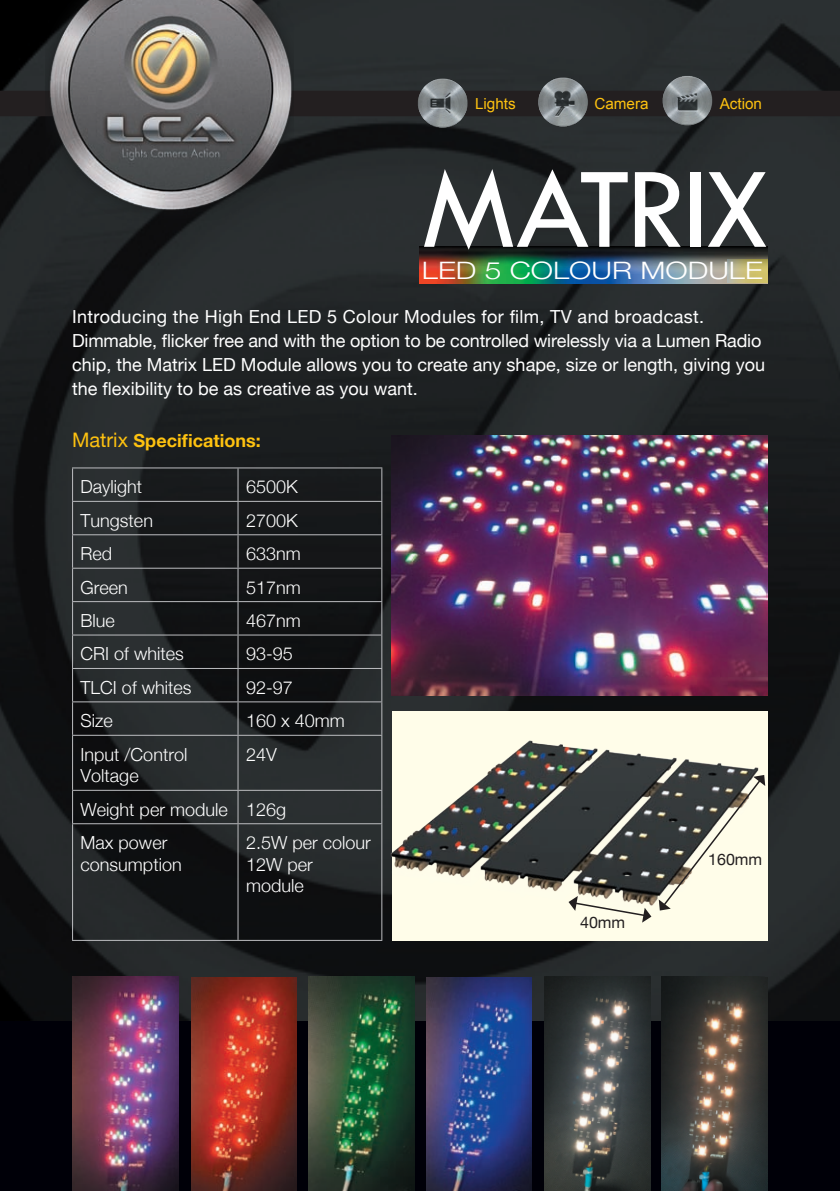
<style>
.page{position:relative;width:840px;height:1191px;background:#fff}
.page>*{position:absolute;margin:0;border:0;box-sizing:border-box;transform-origin:0 0}
.t1{font:500 120px "Tw Cen";letter-spacing:-.05em;color:#fff}
.t2{font:300 24px "Helvetica Neue";color:#fff;scale:1.25 1}
.t3{font:18px/24px "Helvetica Neue";color:#fff}
.t4{font:300 18px/21.6px "Helvetica Neue";color:#fff}
.t5{font:700 18px "Helvetica Neue";color:#fec210}
.t6{font:16px "Helvetica Neue";color:#231f20}
.t7{font:15.2px "Arial";color:#fec210}
.s1{font-weight:400;font-size:20px}
</style>
<div class="page">
<div style="left:0;top:0;width:839px;height:1191px;background:#000008"></div>
<img style="left:0;top:0;width:839px;height:1021px">
<div style="left:0;top:91px;width:839px;height:25px;background:#231f20"></div>
<img style="left:46px;top:0;width:248px;height:220px">
<img style="left:417px;top:78px;width:50px;height:50px;border-radius:50%">
<img style="left:537px;top:77px;width:51px;height:50px;border-radius:50%">
<img style="left:661px;top:75px;width:51px;height:51px;border-radius:50%">
<hr style="left:72px;top:467px;width:166px;height:1px;background:#bcbdc0">
<hr style="left:72px;top:468px;width:1px;height:33px;background:#bcbdc0">
<hr style="left:238px;top:467px;width:144px;height:1px;background:#bcbdc0">
<hr style="left:237px;top:468px;width:1px;height:33px;background:#bcbdc0">
<hr style="left:381px;top:468px;width:1px;height:33px;background:#bcbdc0">
<hr style="left:72px;top:501px;width:166px;height:1px;background:#bcbdc0">
<hr style="left:72px;top:502px;width:1px;height:32px;background:#bcbdc0">
<hr style="left:238px;top:501px;width:144px;height:1px;background:#bcbdc0">
<hr style="left:237px;top:502px;width:1px;height:32px;background:#bcbdc0">
<hr style="left:381px;top:502px;width:1px;height:32px;background:#bcbdc0">
<hr style="left:72px;top:534px;width:166px;height:1px;background:#bcbdc0">
<hr style="left:72px;top:535px;width:1px;height:32px;background:#bcbdc0">
<hr style="left:238px;top:534px;width:144px;height:1px;background:#bcbdc0">
<hr style="left:237px;top:535px;width:1px;height:32px;background:#bcbdc0">
<hr style="left:381px;top:535px;width:1px;height:32px;background:#bcbdc0">
<hr style="left:72px;top:567px;width:166px;height:1px;background:#bcbdc0">
<hr style="left:72px;top:568px;width:1px;height:33px;background:#bcbdc0">
<hr style="left:238px;top:567px;width:144px;height:1px;background:#bcbdc0">
<hr style="left:237px;top:568px;width:1px;height:33px;background:#bcbdc0">
<hr style="left:381px;top:568px;width:1px;height:33px;background:#bcbdc0">
<hr style="left:72px;top:601px;width:166px;height:1px;background:#bcbdc0">
<hr style="left:72px;top:602px;width:1px;height:32px;background:#bcbdc0">
<hr style="left:238px;top:601px;width:144px;height:1px;background:#bcbdc0">
<hr style="left:237px;top:602px;width:1px;height:32px;background:#bcbdc0">
<hr style="left:381px;top:602px;width:1px;height:32px;background:#bcbdc0">
<hr style="left:72px;top:634px;width:166px;height:1px;background:#bcbdc0">
<hr style="left:72px;top:635px;width:1px;height:33px;background:#bcbdc0">
<hr style="left:238px;top:634px;width:144px;height:1px;background:#bcbdc0">
<hr style="left:237px;top:635px;width:1px;height:33px;background:#bcbdc0">
<hr style="left:381px;top:635px;width:1px;height:33px;background:#bcbdc0">
<hr style="left:72px;top:668px;width:166px;height:1px;background:#bcbdc0">
<hr style="left:72px;top:669px;width:1px;height:32px;background:#bcbdc0">
<hr style="left:238px;top:668px;width:144px;height:1px;background:#bcbdc0">
<hr style="left:237px;top:669px;width:1px;height:32px;background:#bcbdc0">
<hr style="left:381px;top:669px;width:1px;height:32px;background:#bcbdc0">
<hr style="left:72px;top:701px;width:166px;height:1px;background:#bcbdc0">
<hr style="left:72px;top:702px;width:1px;height:33px;background:#bcbdc0">
<hr style="left:238px;top:701px;width:144px;height:1px;background:#bcbdc0">
<hr style="left:237px;top:702px;width:1px;height:33px;background:#bcbdc0">
<hr style="left:381px;top:702px;width:1px;height:33px;background:#bcbdc0">
<hr style="left:72px;top:735px;width:166px;height:1px;background:#bcbdc0">
<hr style="left:72px;top:736px;width:1px;height:54px;background:#bcbdc0">
<hr style="left:238px;top:735px;width:144px;height:1px;background:#bcbdc0">
<hr style="left:237px;top:736px;width:1px;height:54px;background:#bcbdc0">
<hr style="left:381px;top:736px;width:1px;height:54px;background:#bcbdc0">
<hr style="left:72px;top:790px;width:166px;height:1px;background:#bcbdc0">
<hr style="left:72px;top:791px;width:1px;height:32px;background:#bcbdc0">
<hr style="left:238px;top:790px;width:144px;height:1px;background:#bcbdc0">
<hr style="left:237px;top:791px;width:1px;height:32px;background:#bcbdc0">
<hr style="left:381px;top:791px;width:1px;height:32px;background:#bcbdc0">
<hr style="left:72px;top:823px;width:166px;height:1px;background:#bcbdc0">
<hr style="left:72px;top:824px;width:1px;height:116px;background:#bcbdc0">
<hr style="left:238px;top:823px;width:144px;height:1px;background:#bcbdc0">
<hr style="left:237px;top:824px;width:1px;height:116px;background:#bcbdc0">
<hr style="left:381px;top:824px;width:1px;height:116px;background:#bcbdc0">
<hr style="left:72px;top:940px;width:310px;height:1px;background:#bcbdc0">
<img style="left:420px;top:247px;width:347px;height:36px">
<img style="left:391px;top:435px;width:376px;height:260px">
<img style="left:544px;top:976px;width:106px;height:215px">
<img style="left:661px;top:976px;width:105px;height:215px">
<img style="left:191px;top:977px;width:106px;height:214px">
<img style="left:309px;top:976px;width:105px;height:215px">
<img style="left:426px;top:977px;width:105px;height:214px">
<img style="left:73px;top:976px;width:105px;height:215px">
<img style="left:383px;top:697px;width:391px;height:260px">
<svg style="left:567px;top:770px;width:202px;height:154px;background:#8c8c84"></svg>
<svg style="left:727px;top:259px;width:40px;height:24px"></svg>
<p class="t7" style="left:474px;top:94px;width:42px">Lights</p>
<p class="t7" style="left:594px;top:93px;width:56px">Camera</p>
<p class="t7" style="left:719px;top:93px;width:44px">Action</p>
<h1 class="t1" style="left:421px;top:137px;width:351px">MATRIX</h1>
<h2 class="t2" style="left:421px;top:256px;width:274px">LED 5 COLOUR MODULE</h2>
<p class="t3" style="left:72px;top:305px;width:694px">Introducing the High End LED 5 Colour Modules for film, TV and broadcast.<br>Dimmable, flicker free and with the option to be controlled wirelessly via a Lumen Radio chip, the Matrix LED Module allows you to create any shape, size or length, giving you the flexibility to be as creative as you want.</p>
<p class="t5" style="left:72px;top:430px;width:190px"><span class="s1">Matrix</span> Specifications:</p>
<p class="t4" style="left:80px;top:476px;width:63px">Daylight</p>
<p class="t4" style="left:246px;top:476px;width:53px">6500K</p>
<p class="t4" style="left:80px;top:509px;width:74px">Tungsten</p>
<p class="t4" style="left:246px;top:509px;width:53px">2700K</p>
<p class="t4" style="left:80px;top:542px;width:33px">Red</p>
<p class="t4" style="left:246px;top:542px;width:56px">633nm</p>
<p class="t4" style="left:80px;top:576px;width:49px">Green</p>
<p class="t4" style="left:246px;top:576px;width:56px">517nm</p>
<p class="t4" style="left:80px;top:609px;width:36px">Blue</p>
<p class="t4" style="left:246px;top:609px;width:56px">467nm</p>
<p class="t4" style="left:80px;top:643px;width:105px">CRI of whites</p>
<p class="t4" style="left:246px;top:643px;width:48px">93-95</p>
<p class="t4" style="left:80px;top:676px;width:112px">TLCI of whites</p>
<p class="t4" style="left:246px;top:676px;width:48px">92-97</p>
<p class="t4" style="left:80px;top:709px;width:34px">Size</p>
<p class="t4" style="left:246px;top:709px;width:100px">160 x 40mm</p>
<p class="t4" style="left:80px;top:743px;width:108px">Input /Control<br>Voltage</p>
<p class="t4" style="left:246px;top:743px;width:32px">24V</p>
<p class="t4" style="left:80px;top:792px;width:207px;line-height:33.4px">Weight per module 126g<br>Max power</p>
<p class="t4" style="left:80px;top:853px;width:102px">consumption</p>
<p class="t4" style="left:246px;top:831px;width:126px">2.5W per colour<br>12W per module</p>
<p class="t6" style="left:707px;top:849px;width:55px">160mm</p>
<p class="t6" style="left:579px;top:912px;width:47px">40mm</p>
</div>
